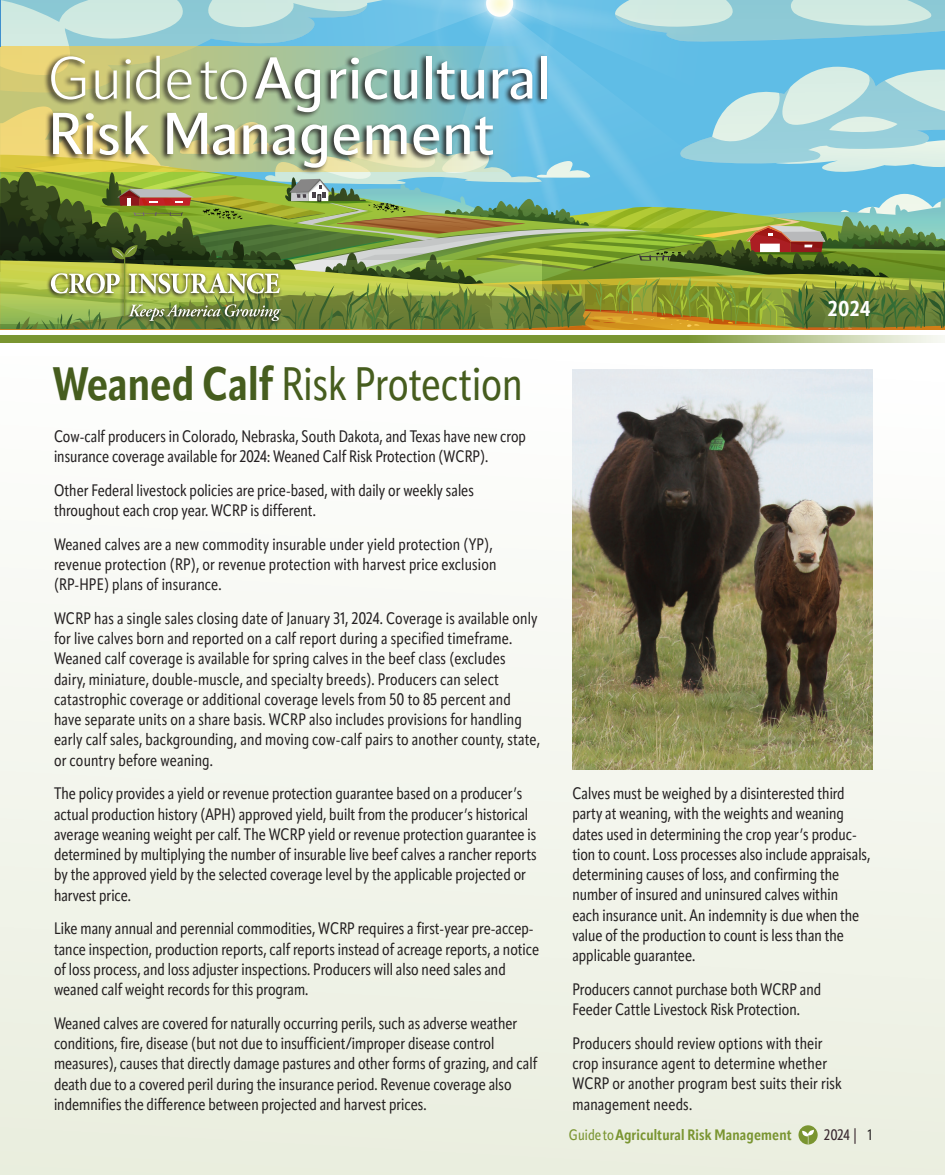
<style>
.page{position:relative;width:945px;height:1175px;background:#fff}
.page>*{position:absolute;margin:0;border:0;box-sizing:border-box;transform-origin:0 0}
.t1{font:500 58.35px/55.5px "Apparat Cond";color:#fff;scale:1.22 1}
.t2{font:46.5px "Apparat Cond";color:#465d1e}
.t3{font:700 21.3px "Apparat Cond";color:#fff}
.t4{font:16.5px/20.2px "Apparat Cond";color:#231f20}
.t5{font:700 15px "Apparat Cond";letter-spacing:.01em;color:#7a9531}
.t6{font:500 15px "Apparat Cond";color:#3a2830}
.s1{font-weight:300}
.s2{font-weight:700}
.s3{font-weight:500}
.s4{font-weight:400;color:#231f20}
</style>
<div class="page">
<div style="left:0;top:357px;width:945px;height:817px;background:linear-gradient(to bottom,#fefefd,#eaeedf)"></div>
<svg style="left:798px;top:1125px;width:20px;height:19px"></svg>
<svg style="left:802px;top:1129px;width:12px;height:15px"></svg>
<svg style="left:0;top:335px;width:945px;height:8px;background:#8ca34e"></svg>
<img style="left:572px;top:370px;width:300px;height:400px">
<img style="left:0;top:0;width:945px;height:330px">
<div style="left:43px;top:53px;width:506px;height:122px;background:#231f20;opacity:.98"></div>
<h1 class="t1" style="left:48px;top:51px;width:414px"><span class="s1">Guide to</span> Agricultural<br>Risk Management</h1>
<h2 class="t2" style="left:52px;top:356px;width:472px"><span class="s2">Weaned Calf</span> Risk Protection</h2>
<p class="t4" style="left:54px;top:426px;width:474px">Cow-calf producers in Colorado, Nebraska, South Dakota, and Texas have new crop insurance coverage available for 2024: Weaned Calf Risk Protection (WCRP).</p>
<p class="t4" style="left:54px;top:480px;width:422px">Other Federal livestock policies are price-based, with daily or weekly sales throughout each crop year. WCRP is different.</p>
<p class="t4" style="left:54px;top:534px;width:444px">Weaned calves are a new commodity insurable under yield protection (YP), revenue protection (RP), or revenue protection with harvest price exclusion (RP-HPE) plans of insurance.</p>
<p class="t4" style="left:54px;top:608px;width:488px">WCRP has a single sales closing date of January 31, 2024. Coverage is available only for live calves born and reported on a calf report during a specified timeframe.<br>Weaned calf coverage is available for spring calves in the beef class (excludes dairy, miniature, double-muscle, and specialty breeds). Producers can select catastrophic coverage or additional coverage levels from 50 to 85 percent and have separate units on a share basis. WCRP also includes provisions for handling early calf sales, backgrounding, and moving cow-calf pairs to another county, state, or country before weaning.</p>
<p class="t4" style="left:54px;top:783px;width:484px">The policy provides a yield or revenue protection guarantee based on a producer’s actual production history (APH) approved yield, built from the producer’s historical average weaning weight per calf. The WCRP yield or revenue protection guarantee is determined by multiplying the number of insurable live beef calves a rancher reports by the approved yield by the selected coverage level by the applicable projected or harvest price.</p>
<p class="t4" style="left:54px;top:918px;width:487px">Like many annual and perennial commodities, WCRP requires a first-year pre-accep&shy;tance inspection, production reports, calf reports instead of acreage reports, a notice of loss process, and loss adjuster inspections. Producers will also need sales and weaned calf weight records for this program.</p>
<p class="t4" style="left:54px;top:1013px;width:485px">Weaned calves are covered for naturally occurring perils, such as adverse weather conditions, fire, disease (but not due to insufficient/improper disease control measures), causes that directly damage pastures and other forms of grazing, and calf death due to a covered peril during the insurance period. Revenue coverage also indemnifies the difference between projected and harvest prices.</p>
<p class="t3" style="left:828px;top:295px;width:44px">2024</p>
<p class="t4" style="left:572px;top:783px;width:300px">Calves must be weighed by a disinterested third party at weaning, with the weights and weaning dates used in determining the crop year’s produc&shy;tion to count. Loss processes also include appraisals, determining causes of loss, and confirming the number of insured and uninsured calves within<br>each insurance unit. An indemnity is due when the value of the production to count is less than the applicable guarantee.</p>
<p class="t4" style="left:572px;top:979px;width:250px">Producers cannot purchase both WCRP and<br>Feeder Cattle Livestock Risk Protection.</p>
<p class="t4" style="left:572px;top:1033px;width:271px">Producers should review options with their crop insurance agent to determine whether WCRP or another program best suits their risk management needs.</p>
<p class="t5" style="left:569px;top:1126px;width:224px"><span class="s3">Guide to</span> Agricultural Risk Management</p>
<p class="t6" style="left:824px;top:1126px;width:49px">2024 | <span class="s4">1</span></p>
</div>
